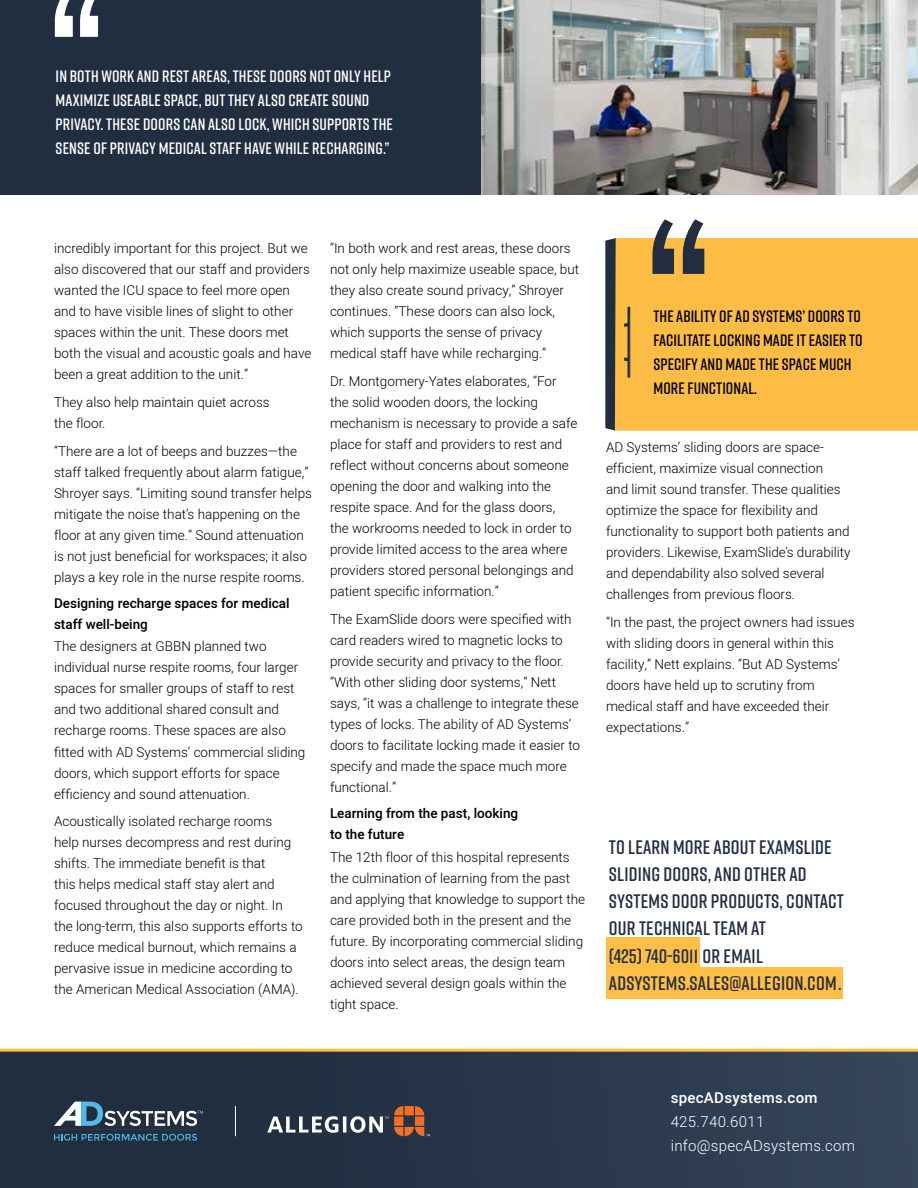
<style>
.page{position:relative;width:918px;height:1188px;background:#fff}
.page>*{position:absolute;margin:0;border:0;box-sizing:border-box;transform-origin:0 0}
.t1{font:600 19.5px/27px "Rift";letter-spacing:.01em;color:#212e40}
.t2{font:600 16.5px/24px "Rift";letter-spacing:.01em;color:#fff}
.t3{font:600 16.5px/24px "Rift";letter-spacing:.005em;color:#000}
.t4{font:300 15px/24px "Heebo";letter-spacing:.02em;color:#fff}
.t5{font:500 15px "Heebo";letter-spacing:.02em;color:#fff}
.t6{font:300 13.5px/21px "Heebo";color:#000}
.t7{font:500 13.5px/21px "Heebo";color:#000}
</style>
<div class="page">
<img style="left:481px;top:0;width:437px;height:194px">
<div style="left:0;top:0;width:481px;height:194px;background:#212e40"></div>
<svg style="left:55px;top:0;width:43px;height:37px"></svg>
<div style="left:616px;top:238px;width:302px;height:193px;background:#fdbd44"></div>
<svg style="left:605px;top:238px;width:11px;height:193px"></svg>
<svg style="left:652px;top:219px;width:52px;height:55px"></svg>
<svg style="left:624px;top:307px;width:6px;height:71px"></svg>
<div style="left:606px;top:937px;width:94px;height:32px;background:#ffbe45"></div>
<div style="left:606px;top:967px;width:236px;height:32px;background:#ffbe45"></div>
<div style="left:0;top:1052px;width:918px;height:136px;background:linear-gradient(to right,#1d293a,#344359)"></div>
<hr style="left:0;top:1049px;width:918px;height:3px;background:#ffbf3f">
<svg style="left:267px;top:1106px;width:163px;height:30px"></svg>
<hr style="left:235px;top:1106px;width:1px;height:30px;background:#fff">
<svg style="left:54px;top:1134px;width:143px;height:7px"></svg>
<hr style="left:54px;top:1130px;width:143px;height:1px;background:#343741">
<svg style="left:54px;top:1102px;width:149px;height:24px"></svg>
<p class="t2" style="left:56px;top:64px;width:339px">IN BOTH WORK AND REST AREAS, THESE DOORS NOT ONLY HELP MAXIMIZE USEABLE SPACE, BUT THEY ALSO CREATE SOUND PRIVACY. THESE DOORS CAN ALSO LOCK, WHICH SUPPORTS THE SENSE OF PRIVACY MEDICAL STAFF HAVE WHILE RECHARGING.”</p>
<p class="t6" style="left:54px;top:238px;width:259px">incredibly important for this project. But we also discovered that our staff and providers wanted the ICU space to feel more open and to have visible lines of slight to other spaces within the unit. These doors met both the visual and acoustic goals and have been a great addition to the unit.”</p>
<p class="t6" style="left:54px;top:391px;width:217px">They also help maintain quiet across the floor.</p>
<p class="t6" style="left:54px;top:440px;width:260px">“There are a lot of beeps and buzzes—the staff talked frequently about alarm fatigue,” Shroyer says. “Limiting sound transfer helps mitigate the noise that’s happening on the floor at any given time.” Sound attenuation is not just beneficial for workspaces; it also plays a key role in the nurse respite rooms.</p>
<p class="t7" style="left:54px;top:593px;width:237px">Designing recharge spaces for medical staff well-being</p>
<p class="t6" style="left:54px;top:636px;width:253px">The designers at GBBN planned two individual nurse respite rooms, four larger spaces for smaller groups of staff to rest and two additional shared consult and recharge rooms. These spaces are also fitted with AD Systems’ commercial sliding doors, which support efforts for space efficiency and sound attenuation.</p>
<p class="t6" style="left:54px;top:811px;width:250px">Acoustically isolated recharge rooms<br>help nurses decompress and rest during shifts. The immediate benefit is that<br>this helps medical staff stay alert and focused throughout the day or night. In the long-term, this also supports efforts to reduce medical burnout, which remains a pervasive issue in medicine according to the American Medical Association (AMA).</p>
<p class="t6" style="left:330px;top:238px;width:251px">“In both work and rest areas, these doors not only help maximize useable space, but they also create sound privacy,” Shroyer continues. “These doors can also lock, which supports the sense of privacy medical staff have while recharging.”</p>
<p class="t6" style="left:330px;top:371px;width:249px">Dr. Montgomery-Yates elaborates, “For the solid wooden doors, the locking mechanism is necessary to provide a safe place for staff and providers to rest and reflect without concerns about someone opening the door and walking into the respite space. And for the glass doors,<br>the workrooms needed to lock in order to provide limited access to the area where providers stored personal belongings and patient specific information.”</p>
<p class="t6" style="left:330px;top:608px;width:252px">The ExamSlide doors were specified with card readers wired to magnetic locks to provide security and privacy to the floor. “With other sliding door systems,” Nett says, “it was a challenge to integrate these types of locks. The ability of AD Systems’ doors to facilitate locking made it easier to specify and made the space much more functional.”</p>
<p class="t7" style="left:330px;top:803px;width:190px">Learning from the past, looking to the future</p>
<p class="t6" style="left:330px;top:846px;width:257px">The 12th floor of this hospital represents the culmination of learning from the past and applying that knowledge to support the care provided both in the present and the future. By incorporating commercial sliding doors into select areas, the design team achieved several design goals within the tight space.</p>
<p class="t3" style="left:654px;top:304px;width:211px">THE ABILITY OF AD SYSTEMS’ DOORS TO<br>FACILITATE LOCKING MADE IT EASIER TO<br>SPECIFY AND MADE THE SPACE MUCH<br>MORE FUNCTIONAL.</p>
<p class="t6" style="left:606px;top:436px;width:246px">AD Systems’ sliding doors are space&shy;efficient, maximize visual connection<br>and limit sound transfer. These qualities optimize the space for flexibility and functionality to support both patients and providers. Likewise, ExamSlide’s durability and dependability also solved several challenges from previous floors.</p>
<p class="t6" style="left:606px;top:611px;width:250px">“In the past, the project owners had issues with sliding doors in general within this facility,” Nett explains. “But AD Systems’ doors have held up to scrutiny from medical staff and have exceeded their expectations.”</p>
<h1 class="t1" style="left:609px;top:834px;width:237px">TO LEARN MORE ABOUT EXAMSLIDE<br>SLIDING DOORS, AND OTHER AD<br>SYSTEMS DOOR PRODUCTS, CONTACT<br>OUR TECHNICAL TEAM AT<br>(425) 740-6011 OR EMAIL<br>ADSYSTEMS.SALES@ALLEGION.COM.</h1>
<p class="t5" style="left:671px;top:1087px;width:148px">specADsystems.com</p>
<p class="t4" style="left:671px;top:1110px;width:186px">425.740.6011 info@specADsystems.com</p>
</div>
